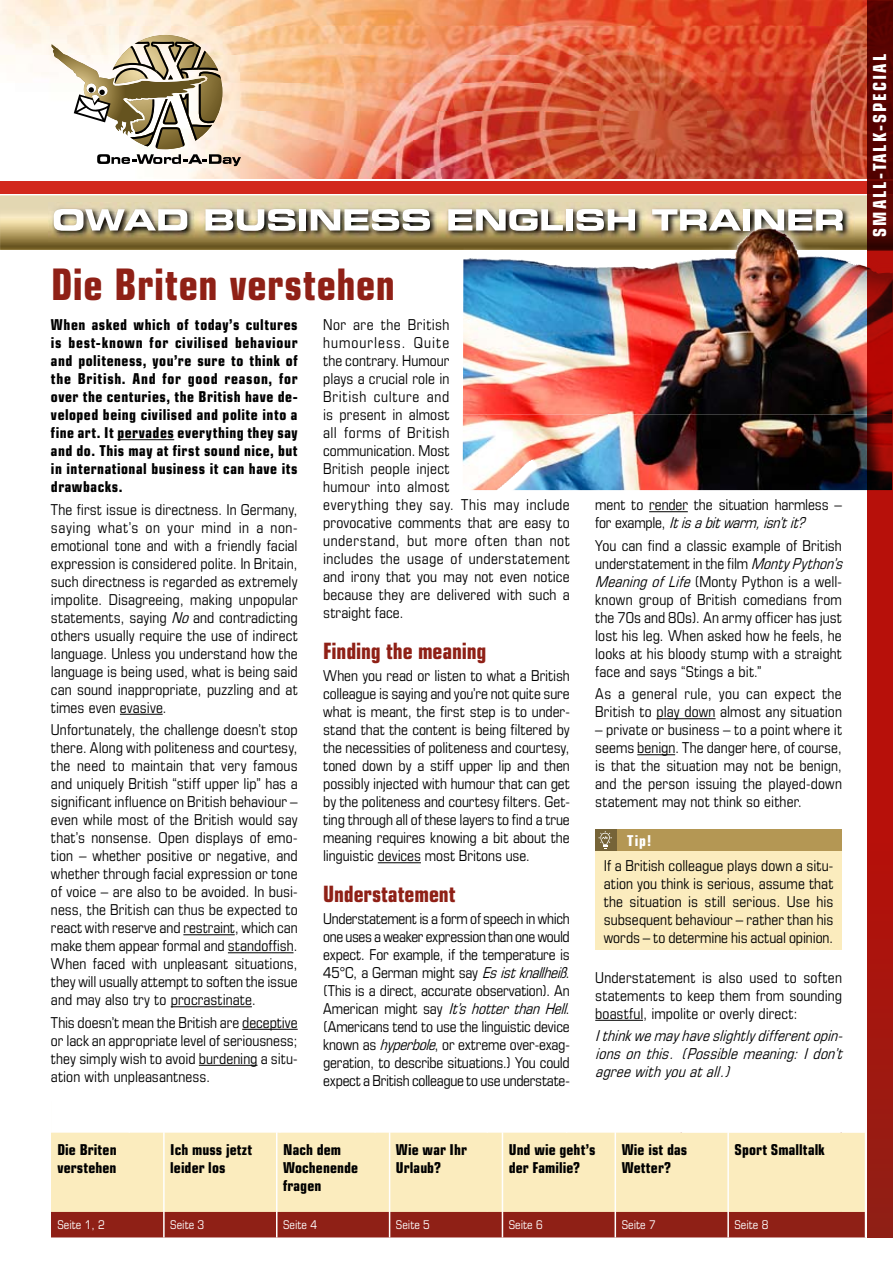
<style>
.page{position:relative;width:893px;height:1263px;background:#fff}
.page>*{position:absolute;margin:0;border:0;box-sizing:border-box;transform-origin:0 0}
.t1{font:700 condensed 43.5px "Eurostile LT";letter-spacing:.015em;color:#8f2016;scale:.95 1}
.t2{font:700 condensed 22.5px "Eurostile LT";letter-spacing:-.005em;color:#8f2016;scale:.95 1}
.t3{font:700 condensed 18px "Eurostile LT";letter-spacing:.11em;color:#fff}
.t4{font:condensed 15px/18px "Eurostile LT";letter-spacing:.01em;color:#000;text-align:justify}
.t5{font:700 condensed 15px/18px "Eurostile LT";letter-spacing:.02em;color:#000}
.t6{font:italic condensed 15px/18px "Eurostile LT";color:#000;text-align:justify}
.t7{font:700 condensed 15px "Eurostile LT";color:#fff}
.t8{font:condensed 12px "Eurostile LT";color:#fff}
.s1{font-style:italic}
</style>
<div class="page">
<hr style="left:117px;top:439px;width:57px;height:1px;background:#000">
<hr style="left:120px;top:714px;width:43px;height:1px;background:#000">
<hr style="left:183px;top:934px;width:52px;height:1px;background:#000">
<hr style="left:228px;top:952px;width:65px;height:1px;background:#000">
<hr style="left:171px;top:1006px;width:81px;height:1px;background:#000">
<hr style="left:242px;top:1029px;width:56px;height:1px;background:#000">
<hr style="left:199px;top:1065px;width:58px;height:1px;background:#000">
<hr style="left:378px;top:862px;width:43px;height:1px;background:#000">
<hr style="left:649px;top:511px;width:39px;height:1px;background:#000">
<hr style="left:656px;top:718px;width:60px;height:1px;background:#000">
<hr style="left:637px;top:754px;width:38px;height:1px;background:#000">
<hr style="left:595px;top:1020px;width:48px;height:1px;background:#000">
<div style="left:595px;top:830px;width:247px;height:21px;background:#b49754"></div>
<div style="left:595px;top:830px;width:21px;height:21px;background:#766438"></div>
<svg style="left:598px;top:831px;width:14px;height:18px"></svg>
<div style="left:595px;top:851px;width:247px;height:99px;background:#fbecbe"></div>
<img style="left:0;top:0;width:867px;height:179px">
<svg style="left:51px;top:35px;width:190px;height:131px"></svg>
<div style="left:0;top:181px;width:893px;height:12px;background:#d2281c"></div>
<svg style="left:0;top:196px;width:867px;height:54px;background:#beae82"></svg>
<img style="left:48px;top:203px;width:807px;height:39px">
<svg style="left:54px;top:209px;width:133px;height:22px"></svg>
<svg style="left:205px;top:209px;width:90px;height:22px"></svg>
<div style="left:300px;top:209px;width:6px;height:22px;background:#fff"></div>
<svg style="left:311px;top:209px;width:119px;height:22px"></svg>
<svg style="left:448px;top:209px;width:115px;height:22px"></svg>
<div style="left:566px;top:209px;width:6px;height:22px;background:#fff"></div>
<svg style="left:577px;top:209px;width:58px;height:8px"></svg>
<svg style="left:652px;top:209px;width:89px;height:8px"></svg>
<div style="left:743px;top:209px;width:7px;height:22px;background:#fff"></div>
<svg style="left:755px;top:209px;width:88px;height:8px"></svg>
<svg style="left:463px;top:217px;width:404px;height:11px"></svg>
<img style="left:463px;top:228px;width:404px;height:262px">
<svg style="left:867px;top:0;width:26px;height:843px;background:#8c0a06"></svg>
<svg style="left:51px;top:1132px;width:814px;height:105px;background:#e1bc97"></svg>
<div style="left:867px;top:843px;width:26px;height:394px;background:linear-gradient(to bottom,#b6100a,#8f1f15)"></div>
<h1 class="t1" style="left:51px;top:258px;width:363px">Die Briten verstehen</h1>
<p class="t5" style="left:51px;top:316px;width:248px;text-align:justify">When asked which of today’s cultures is best-known for civilised behaviour and politeness, you’re sure to think of the British. and for good reason, for over the centuries, the British have de&shy;veloped being civilised and polite into a fine art. it pervades everything they say and do. this may at first sound nice, but in international business it can have its drawbacks.</p>
<p class="t4" style="left:51px;top:500px;width:248px">The first issue is directness. In Germany, saying what’s on your mind in a non&shy;emotional tone and with a friendly facial expression is considered polite. In Britain, such directness is regarded as extremely impolite. Disagreeing, making unpopular statements, saying <span class="s1">No</span>and contradicting others usually require the use of indirect language. Unless you understand how the language is being used, what is being said can sound inappropriate, puzzling and at times even evasive.</p>
<p class="t4" style="left:51px;top:721px;width:248px">Unfortunately, the challenge doesn’t stop there. Along with politeness and courtesy, the need to maintain that very famous and uniquely British “stiff upper lip” has a significant influence on British behaviour – even while most of the British would say that’s nonsense. Open displays of emo&shy;tion – whether positive or negative, and whether through facial expression or tone of voice – are also to be avoided. In busi&shy;ness, the British can thus be expected to react with reserve and restraint, which can make them appear formal and standoffish.<br>When faced with unpleasant situations, they will usually attempt to soften the issue and may also try to procrastinate.</p>
<p class="t4" style="left:51px;top:1013px;width:248px">This doesn’t mean the British are deceptive or lack an appropriate level of seriousness; they simply wish to avoid burdening a situ&shy;ation with unpleasantness.</p>
<p class="t4" style="left:323px;top:316px;width:248px;text-align:left">Nor are the British<br>humourless. Quite<br>the contrary. Humour<br>plays a crucial role in<br>British culture and<br>is present in almost<br>all forms of British<br>communication. Most<br>British people inject<br>humour into almost<br>everything they say. This may include provocative comments that are easy to understand, but more often than not includes the usage of understatement and irony that you may not even notice because they are delivered with such a straight face.</p>
<h2 class="t2" style="left:323px;top:637px;width:173px">Finding the meaning</h2>
<p class="t4" style="left:323px;top:667px;width:248px">When you read or listen to what a British colleague is saying and you’re not quite sure what is meant, the first step is to under&shy;stand that the content is being filtered by the necessities of politeness and courtesy, toned down by a stiff upper lip and then possibly injected with humour that can get by the politeness and courtesy filters. Get&shy;ting through all of these layers to find a true meaning requires knowing a bit about the linguistic devices most Britons use.</p>
<h2 class="t2" style="left:323px;top:880px;width:141px">Understatement</h2>
<p class="t4" style="left:323px;top:910px;width:249px">Understatement is a form of speech in which one uses a weaker expression than one would expect. For example, if the temperature is 45°C, a German might say <span class="s1">Esistknallheiß</span>. (This is a direct, accurate observation). An A m e r i c a n m i g h t s a y <span class="s1">It’s hotter than Hell</span>. (Americans tend to use the linguistic device known as <span class="s1">hyperbole</span>, or extreme over-exag&shy;geration, to describe situations.) You could expect a British colleague to use understate-</p>
<p class="t4" style="left:595px;top:496px;width:248px">ment to render the situation harmless – f o r e x a m p l e , <span class="s1">Itisabitwarm,isn’tit?</span></p>
<p class="t4" style="left:595px;top:536px;width:253px;text-align:left">You can find a classic example of British understatement in the film <span class="s1">MontyPython’s MeaningofLife</span>(Monty Python is a well&shy;known group of British comedians from the 70s and 80s). An army officer has just lost his leg. When asked how he feels, he looks at his bloody stump with a straight face and says “Stings a bit.”</p>
<p class="t4" style="left:595px;top:685px;width:248px">As a general rule, you can expect the<br>British to play down almost any situation</p>
<p class="t4" style="left:595px;top:721px;width:248px">– private or business – to a point where it seems benign. The danger here, of course, is that the situation may not be benign, and the person issuing the played-down statement may not think so either.</p>
<p class="t7" style="left:627px;top:832px;width:26px">tip!</p>
<p class="t4" style="left:604px;top:857px;width:231px">If a British colleague plays down a situ&shy;ation you think is serious, assume that the situation is still serious. Use his subsequent behaviour – rather than his words – to determine his actual opinion.</p>
<p class="t4" style="left:595px;top:968px;width:248px">Understatement is also used to soften statements to keep them from sounding boastful, impolite or overly direct:</p>
<p class="t6" style="left:595px;top:1027px;width:253px">Ithinkwemayhaveslightlydifferentopin&shy;ions on this. (Possible meaning: I don’t agreewithyouatall.)</p>
<p class="t5" style="left:58px;top:1132px;width:61px">Die Briten</p>
<p class="t5" style="left:575px;top:1132px;width:100px">kreuzworträtsel</p>
<p class="t4" style="left:690px;top:1135px;width:134px">Kennwort des Monats</p>
<p class="t5" style="left:57px;top:1141px;width:61px">Die Briten verstehen</p>
<p class="t5" style="left:170px;top:1141px;width:84px">Ich muss jetzt leider los</p>
<p class="t5" style="left:283px;top:1141px;width:76px">Nach dem<br>Wochenende fragen</p>
<p class="t5" style="left:396px;top:1141px;width:72px">Wie war Ihr<br>Urlaub?</p>
<p class="t5" style="left:509px;top:1141px;width:88px">Und wie geht’s der Familie?</p>
<p class="t5" style="left:622px;top:1141px;width:67px">Wie ist das<br>Wetter?</p>
<p class="t5" style="left:734px;top:1141px;width:92px">Sport Smalltalk</p>
<p class="t8" style="left:57px;top:1217px;width:49px">Seite 1, 2</p>
<p class="t8" style="left:283px;top:1217px;width:35px">Seite 4</p>
<p class="t8" style="left:396px;top:1217px;width:35px">Seite 5</p>
<p class="t8" style="left:509px;top:1217px;width:35px">Seite 6</p>
<p class="t8" style="left:734px;top:1217px;width:35px">Seite 8</p>
<p class="t5" style="left:381px;top:1150px;width:94px">korrespondenz</p>
<p class="t8" style="left:136px;top:1217px;width:70px">Seite 3Seite 3</p>
<p class="t8" style="left:286px;top:1217px;width:35px">Seite 4</p>
<p class="t8" style="left:381px;top:1217px;width:49px">Seite 5, 6</p>
<p class="t8" style="left:494px;top:1217px;width:35px">Seite 7</p>
<p class="t3" style="left:869px;top:237px;width:184px;rotate:-90deg">Small-talk-Special</p>
</div>
